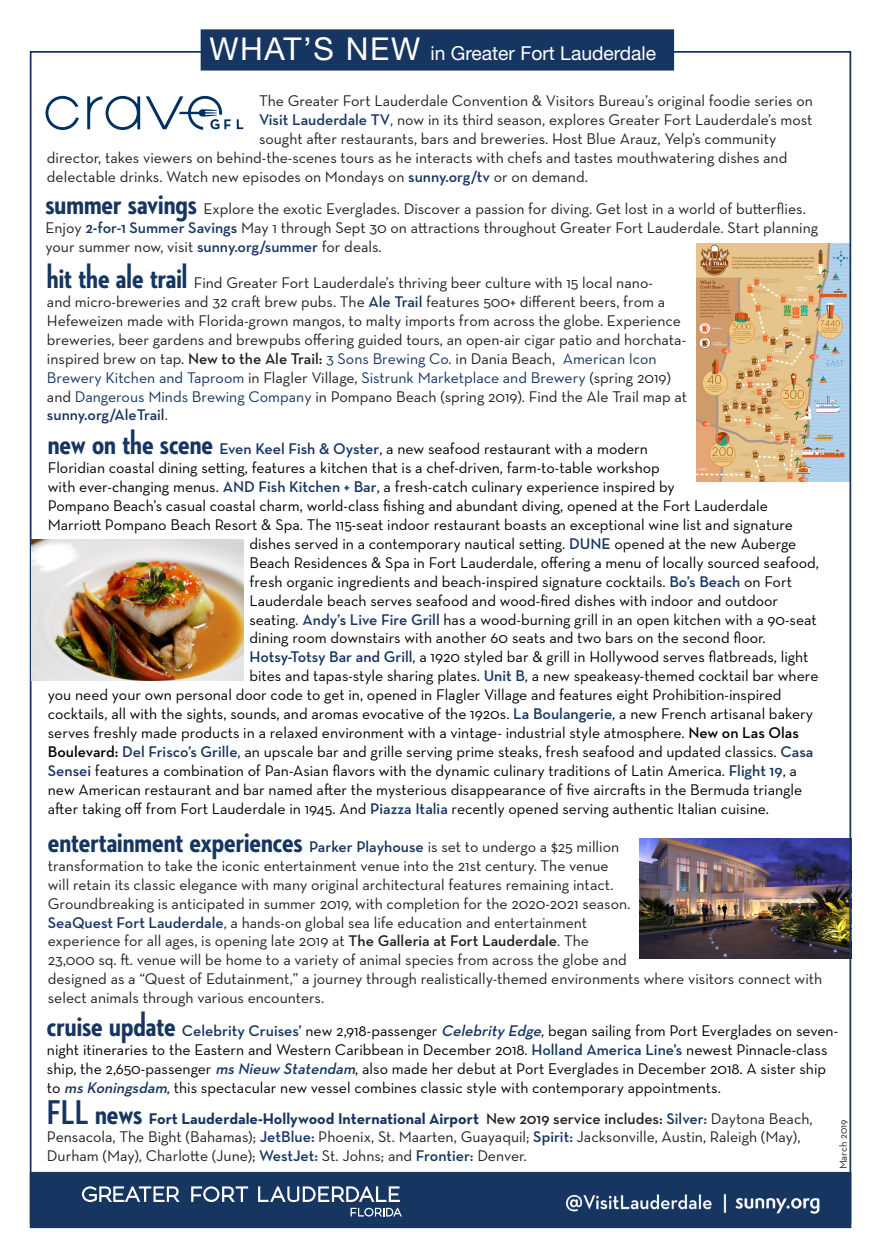
<style>
.page{position:relative;width:882px;height:1260px;background:#fff}
.page>*{position:absolute;margin:0;border:0;box-sizing:border-box;transform-origin:0 0}
.t1{font:700 35px "Neutraface 2 Condensed";color:#163561}
.t2{font:19.25px "Helvetica Neue";color:#fff}
.t3{font:15.75px/18.9px "Neutraface Text";color:#000}
.t4{font:15.75px/18.9px "Neutraface Text";color:#231f20}
.t5{font:10.5px "Neutraface Text";color:#231f20}
.s1{font-size:31.5px}
.s2{font-weight:600;color:#163561}
.s3{color:#163561}
.s4{font-weight:600}
.s5{font-weight:600;font-style:italic;color:#163561}
.s6{font-weight:700;color:#163561}
</style>
<div class="page">
<svg style="left:29px;top:1221px;width:823px;height:8px"></svg>
<div style="left:30px;top:1172px;width:821px;height:56px;background:#163561"></div>
<img style="left:566px;top:1194px;width:254px;height:20px">
<img style="left:696px;top:244px;width:152px;height:238px">
<img style="left:640px;top:839px;width:208px;height:120px">
<div style="left:201px;top:29px;width:473px;height:42px;background:#163561;border:2px solid #163561"></div>
<svg style="left:191px;top:1186px;width:57px;height:16px"></svg>
<svg style="left:258px;top:1186px;width:142px;height:16px"></svg>
<svg style="left:82px;top:1186px;width:98px;height:16px"></svg>
<svg style="left:351px;top:1208px;width:51px;height:9px"></svg>
<svg style="left:237px;top:119px;width:6px;height:10px"></svg>
<svg style="left:46px;top:96px;width:33px;height:34px"></svg>
<svg style="left:146px;top:96px;width:85px;height:34px"></svg>
<svg style="left:87px;top:96px;width:53px;height:34px"></svg>
<img style="left:32px;top:539px;width:211px;height:142px">
<p class="t2" style="left:209px;top:41px;width:448px"><span class="s1">WHAT’S NEW</span> in Greater Fort Lauderdale</p>
<p class="t4" style="left:259px;top:91px;width:555px">The Greater Fort Lauderdale Convention &amp; Visitors Bureau’s original foodie series on</p>
<p class="t4" style="left:259px;top:110px;width:555px"><span class="s2">Visit Lauderdale TV</span><span class="s3">,</span> now in its third season, explores Greater Fort Lauderdale’s most</p>
<p class="t4" style="left:259px;top:129px;width:519px">sought after restaurants, bars and breweries. Host Blue Arauz, Yelp’s community</p>
<p class="t4" style="left:47px;top:148px;width:742px">director, takes viewers on behind-the-scenes tours as he interacts with chefs and tastes mouthwatering dishes and</p>
<p class="t4" style="left:47px;top:167px;width:542px">delectable drinks. Watch new episodes on Mondays on <span class="s2">sunny.org/tv</span> or on demand.</p>
<p class="t1" style="left:46px;top:183px;width:153px">summer savings</p>
<p class="t4" style="left:46px;top:199px;width:774px;text-indent:158px">Explore the exotic Everglades. Discover a passion for diving. Get lost in a world of butterflies.<br>Enjoy <span class="s2">2-for-1 Summer Savings</span> May 1 through Sept 30 on attractions throughout Greater Fort Lauderdale. Start planning your summer now, visit <span class="s2">sunny.org/summer</span> for deals.</p>
<p class="t1" style="left:47px;top:257px;width:142px">hit the ale trail</p>
<p class="t4" style="left:47px;top:273px;width:642px;text-indent:147px">Find Greater Fort Lauderdale’s thriving beer culture with 15 local nano-<br>and micro-breweries and 32 craft brew pubs. The <span class="s2">Ale Trail</span> features 500+ different beers, from a Hefeweizen made with Florida-grown mangos, to malty imports from across the globe. Experience breweries, beer gardens and brewpubs offering guided tours, an open-air cigar patio and horchata&shy;inspired brew on tap. <span class="s4">New to the Ale Trail:</span> <span class="s3">3 Sons Brewing Co.</span> in Dania Beach, <span class="s3">American Icon Brewery Kitchen and Taproom</span> in Flagler Village, <span class="s3">Sistrunk Marketplace and Brewery</span> (spring 2019) and <span class="s3">Dangerous Minds Brewing Company</span> in Pompano Beach (spring 2019). Find the Ale Trail map at <span class="s2">sunny.org/AleTrail</span>.</p>
<p class="t1" style="left:48px;top:423px;width:167px">new on the scene</p>
<p class="t3" style="left:220px;top:439px;width:430px"><span class="s2">Even Keel Fish &amp; Oyster</span>, a new seafood restaurant with a modern</p>
<p class="t3" style="left:48px;top:458px;width:614px">Floridian coastal dining setting, features a kitchen that is a chef-driven, farm-to-table workshop</p>
<p class="t3" style="left:48px;top:477px;width:629px">with ever-changing menus. <span class="s2">AND Fish Kitchen + Bar</span>, a fresh-catch culinary experience inspired by</p>
<p class="t3" style="left:48px;top:496px;width:722px">Pompano Beach’s casual coastal charm, world-class fishing and abundant diving, opened at the Fort Lauderdale</p>
<p class="t3" style="left:48px;top:515px;width:747px">Marriott Pompano Beach Resort &amp; Spa. The 115-seat indoor restaurant boasts an exceptional wine list and signature</p>
<p class="t3" style="left:249px;top:534px;width:548px">dishes served in a contemporary nautical setting. <span class="s2">DUNE</span> opened at the new Auberge</p>
<p class="t3" style="left:249px;top:553px;width:571px">Beach Residences &amp; Spa in Fort Lauderdale, offering a menu of locally sourced seafood,</p>
<p class="t3" style="left:249px;top:572px;width:544px">fresh organic ingredients and beach-inspired signature cocktails. <span class="s2">Bo’s Beach</span> on Fort</p>
<p class="t3" style="left:249px;top:591px;width:530px">Lauderdale beach serves seafood and wood-fired dishes with indoor and outdoor</p>
<p class="t3" style="left:249px;top:609px;width:569px">seating. <span class="s2">Andy’s Live Fire Grill</span> has a wood-burning grill in an open kitchen with a 90-seat</p>
<p class="t3" style="left:249px;top:628px;width:518px">dining room downstairs with another 60 seats and two bars on the second floor.</p>
<p class="t3" style="left:249px;top:647px;width:561px"><span class="s2">Hotsy-Totsy Bar and Grill</span>, a 1920 styled bar &amp; grill in Hollywood serves flatbreads, light</p>
<p class="t3" style="left:249px;top:666px;width:571px">bites and tapas-style sharing plates. <span class="s2">Unit B</span>, a new speakeasy-themed cocktail bar where</p>
<p class="t3" style="left:48px;top:685px;width:735px">you need your own personal door code to get in, opened in Flagler Village and features eight Prohibition-inspired</p>
<p class="t3" style="left:48px;top:704px;width:767px">cocktails, all with the sights, sounds, and aromas evocative of the 1920s. <span class="s2">La Boulangerie</span>, a new French artisanal bakery</p>
<p class="t3" style="left:48px;top:723px;width:753px">serves freshly made products in a relaxed environment with a vintage- industrial style atmosphere. <span class="s4">New on Las Olas</span></p>
<p class="t3" style="left:48px;top:742px;width:767px"><span class="s4">Boulevard:</span> <span class="s2">Del Frisco’s Grille</span>, an upscale bar and grille serving prime steaks, fresh seafood and updated classics. <span class="s2">Casa</span></p>
<p class="t3" style="left:48px;top:761px;width:751px"><span class="s2">Sensei</span> features a combination of Pan-Asian flavors with the dynamic culinary traditions of Latin America. <span class="s2">Flight 19</span>, a</p>
<p class="t3" style="left:48px;top:780px;width:756px">new American restaurant and bar named after the mysterious disappearance of five aircrafts in the Bermuda triangle</p>
<p class="t3" style="left:48px;top:798px;width:723px">after taking off from Fort Lauderdale in 1945. And <span class="s2">Piazza Italia</span> recently opened serving authentic Italian cuisine.</p>
<p class="t1" style="left:48px;top:820px;width:256px">entertainment experiences</p>
<p class="t4" style="left:48px;top:837px;width:776px;text-indent:261px"><span class="s2">Parker Playhouse</span> is set to undergo a $25 million<br>transformation to take the iconic entertainment venue into the 21st century. The venue<br>will retain its classic elegance with many original architectural features remaining intact.<br>Groundbreaking is anticipated in summer 2019, with completion for the 2020-2021 season.<br><span class="s2">SeaQuest Fort Lauderdale</span>, a hands-on global sea life education and entertainment<br>experience for all ages, is opening late 2019 at <span class="s4">The Galleria at Fort Lauderdale</span>. The<br>23,000 sq. ft. venue will be home to a variety of animal species from across the globe and<br>designed as a “Quest of Edutainment,” a journey through realistically-themed environments where visitors connect with select animals through various encounters.</p>
<p class="t1" style="left:47px;top:1005px;width:130px">cruise update</p>
<p class="t3" style="left:47px;top:1021px;width:793px;text-indent:135px"><span class="s2">Celebrity Cruises’</span> new 2,918-passenger <span class="s5">Celebrity Edge</span>, began sailing from Port Everglades on seven&shy;night itineraries to the Eastern and Western Caribbean in December 2018. <span class="s2">Holland America Line’s</span> newest Pinnacle-class ship, the 2,650-passenger <span class="s5">msNieuw Statendam</span>, also made her debut at Port Everglades in December 2018. A sister ship to <span class="s5">msKoningsdam</span>, this spectacular new vessel combines classic style with contemporary appointments.</p>
<p class="t1" style="left:47px;top:1092px;width:97px">FLL news</p>
<p class="t4" style="left:47px;top:1109px;width:767px;text-indent:102px"><span class="s6">Fort Lauderdale-Hollywood International Airport</span> <span class="s4">New 2019 service includes:</span> <span class="s2">Silver:</span> Daytona Beach,<br>Pensacola, The Bight (Bahamas); <span class="s2">JetBlue:</span> Phoenix, St. Maarten, Guayaquil; <span class="s2">Spirit:</span> Jacksonville, Austin, Raleigh (May),<br>Durham (May), Charlotte (June); <span class="s2">WestJet:</span> St. Johns; and <span class="s2">Frontier:</span> Denver.</p>
<p class="t5" style="left:837px;top:1169px;width:51px;rotate:-90deg">March 2019</p>
</div>
